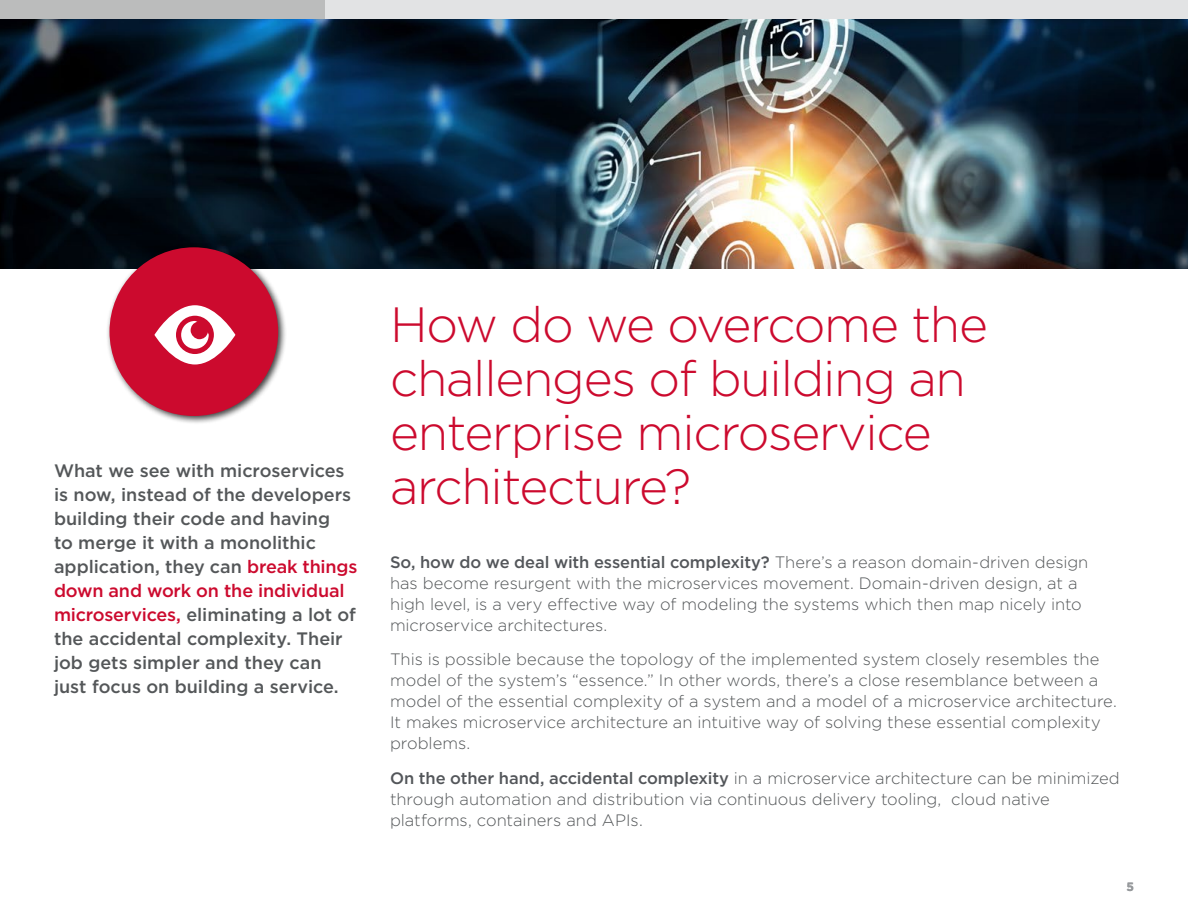
<style>
.page{position:relative;width:1188px;height:918px;background:#fff}
.page>*{position:absolute;margin:0;border:0;box-sizing:border-box;transform-origin:0 0}
.t1{font:300 49.5px/54px "Gotham";letter-spacing:-.025em;color:#cc0a2e}
.t2{font:500 18px/24px "Gotham";letter-spacing:-.005em;color:#545759}
.t3{font:300 16.5px/21px "Gotham";color:#545759}
.t4{font:700 12px "Gotham";color:#96999c}
.s1{color:#cc0a2e}
.s2{font-weight:500;color:#53565a}
</style>
<div class="page">
<div style="left:0;top:0;width:325px;height:20px;background:#bbbcbc"></div>
<div style="left:325px;top:0;width:863px;height:20px;background:#e2e3e4"></div>
<img style="left:0;top:20px;width:1188px;height:249px">
<div style="left:105px;top:243px;width:182px;height:182px;background:#000;opacity:.75"></div>
<div style="left:110px;top:247px;width:168px;height:169px;background:#cc0a2e;border-radius:50%"></div>
<svg style="left:154px;top:305px;width:81px;height:59px"></svg>
<p class="t2" style="left:54px;top:458px;width:305px">What we see with microservices is now, instead of the developers building their code and having<br>to merge it with a monolithic application, they can <span class="s1">break things down and work on the individual microservices,</span> eliminating a lot of the accidental complexity. Their job gets simpler and they can just focus on building a service.</p>
<h1 class="t1" style="left:390px;top:296px;width:599px">How do we overcome the challenges of building an enterprise microservice architecture?</h1>
<p class="t3" style="left:390px;top:551px;width:700px"><span class="s2">So, how do we deal with essential complexity?</span> There’s a reason domain-driven design has become resurgent with the microservices movement. Domain-driven design, at a high level, is a very effective way of modeling the systems which then map nicely into microservice architectures.</p>
<p class="t3" style="left:390px;top:649px;width:728px">This is possible because the topology of the implemented system closely resembles the model of the system’s “essence.” In other words, there’s a close resemblance between a model of the essential complexity of a system and a model of a microservice architecture.<br>It makes microservice architecture an intuitive way of solving these essential complexity problems.</p>
<p class="t3" style="left:390px;top:767px;width:731px"><span class="s2">On the other hand, accidental complexity</span> in a microservice architecture can be minimized through automation and distribution via continuous delivery tooling, cloud native platforms, containers and APIs.</p>
<p class="t4" style="left:1126px;top:879px;width:9px">5</p>
</div>
